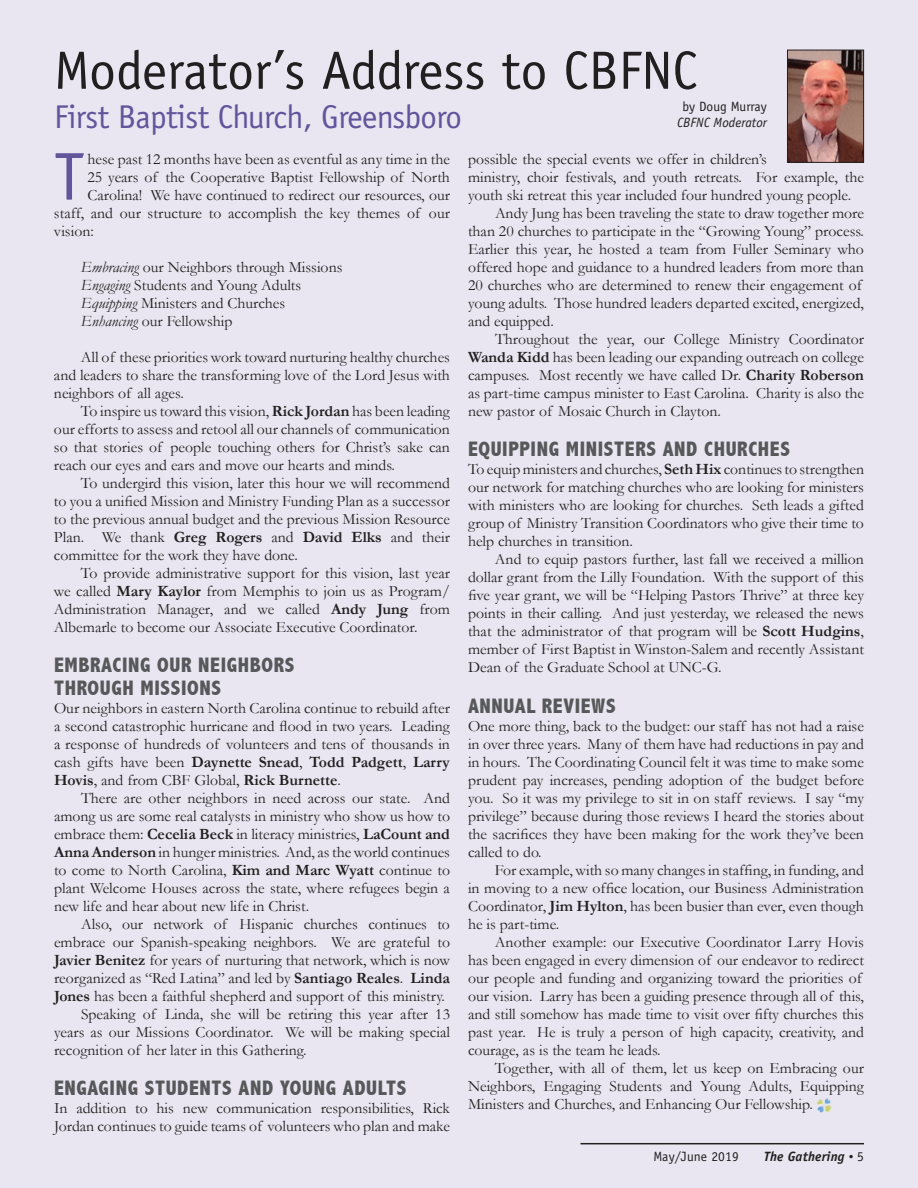
<style>
.page{position:relative;width:918px;height:1188px;background:#e9e6f1}
.page>*{position:absolute;margin:0;border:0;box-sizing:border-box;transform-origin:0 0}
.t1{font:67.8px "Officina Sans";color:#63559c}
.t2{font:54px "Officina Sans Std";color:#231f20}
.t3{font:33px "Officina Sans Std";letter-spacing:-.02em;color:#63559c}
.t4{font:800 condensed 21px/22.5px "Abadi";letter-spacing:.03em;color:#57585a}
.t5{font:15.75px/18px "Garamond";color:#231f20;text-align:justify}
.t6{font:13.5px "Officina Sans Std";color:#231f20}
.t7{font:italic 13.5px "Officina Sans Std";color:#231f20}
.t8{font:italic 700 13.5px "Officina Sans Std";letter-spacing:.01em;color:#231f20}
.s1{font-style:italic}
.s2{font-weight:700}
.s3{font-family:"Times New Roman";font-weight:400;font-style:normal}
.s4{font-weight:400;font-style:normal}
</style>
<div class="page">
<img style="left:789px;top:52px;width:73px;height:109px">
<div style="left:787px;top:50px;width:77px;height:113px;border:1px solid #231f20"></div>
<hr style="left:581px;top:1143px;width:283px;height:1px;background:#231f20">
<img style="left:816px;top:1098px;width:16px;height:15px">
<h2 class="t2" style="left:54px;top:39px;width:645px">Moderator’s Address to CBFNC</h2>
<h3 class="t3" style="left:54px;top:98px;width:410px">First Baptist Church, Greensboro</h3>
<p class="t6" style="left:682px;top:99px;width:86px">by Doug Murray</p>
<p class="t7" style="left:677px;top:115px;width:91px">CBFNC Moderator</p>
<h1 class="t1" style="left:54px;top:137px;width:32px">T</h1>
<p class="t5" style="left:87px;top:150px;width:364px">hese past 12 months have been as eventful as any time in the</p>
<p class="t5" style="left:87px;top:168px;width:364px">25 years of the Cooperative Baptist Fellowship of North</p>
<p class="t5" style="left:87px;top:186px;width:364px">Carolina! We have continued to redirect our resources, our</p>
<p class="t5" style="left:54px;top:204px;width:397px">staff, and our structure to accomplish the key themes of our</p>
<p class="t5" style="left:54px;top:222px;width:41px">vision:</p>
<p class="t5" style="left:81px;top:258px;width:263px;text-align:left"><span class="s1">Embracing</span> our Neighbors through Missions <span class="s1">Engaging</span> Students and Young Adults <span class="s1">Equipping</span> Ministers and Churches <span class="s1">Enhancing</span> our Fellowship</p>
<p class="t5" style="left:54px;top:348px;width:398px;text-indent:27px">All of these priorities work toward nurturing healthy churches and leaders to share the transforming love of the Lord Jesus with neighbors of all ages.</p>
<p class="t5" style="left:54px;top:402px;width:398px;text-indent:27px">To inspire us toward this vision, <span class="s2">Rick Jordan</span> has been leading our efforts to assess and retool all our channels of communication so that stories of people touching others for Christ’s sake can reach our eyes and ears and move our hearts and minds.</p>
<p class="t5" style="left:54px;top:474px;width:398px;text-indent:27px">To undergird this vision, later this hour we will recommend to you a unified Mission and Ministry Funding Plan as a successor to the previous annual budget and the previous Mission Resource Plan. We thank <span class="s2">Greg Rogers</span> and <span class="s2">David Elks</span> and their committee for the work they have done.</p>
<p class="t5" style="left:54px;top:564px;width:397px;text-indent:27px">To provide administrative support for this vision, last year we called <span class="s2">Mary Kaylor</span> from Memphis to join us as Program/ Administration Manager, and we called <span class="s2">Andy Jung</span> from Albemarle to become our Associate Executive Coordinator.</p>
<h3 class="t4" style="left:54px;top:654px;width:242px">EMBRACING OUR NEIGHBORS<br>THROUGH MISSIONS</h3>
<p class="t5" style="left:54px;top:699px;width:398px">Our neighbors in eastern North Carolina continue to rebuild after a second catastrophic hurricane and flood in two years. Leading a response of hundreds of volunteers and tens of thousands in cash gifts have been <span class="s2">Daynette Snead</span>, <span class="s2">Todd Padgett</span>, <span class="s2">Larry Hovis</span>, and from CBF Global, <span class="s2">Rick Burnette</span>.</p>
<p class="t5" style="left:54px;top:789px;width:398px;text-indent:27px">There are other neighbors in need across our state. And among us are some real catalysts in ministry who show us how to embrace them: <span class="s2">Cecelia Beck</span> in literacy ministries, <span class="s2">LaCount and Anna Anderson</span> in hunger ministries. And, as the world continues to come to North Carolina, <span class="s2">Kim and Marc Wyatt</span> continue to plant Welcome Houses across the state, where refugees begin a new life and hear about new life in Christ.</p>
<p class="t5" style="left:81px;top:915px;width:371px">Also, our network of Hispanic churches continues to</p>
<p class="t5" style="left:54px;top:933px;width:398px">embrace our Spanish-speaking neighbors. We are grateful to</p>
<p class="t5" style="left:54px;top:951px;width:398px"><span class="s2">Javier Benitez</span> for years of nurturing that network, which is now</p>
<p class="t5" style="left:54px;top:969px;width:397px">reorganized as “Red Latina” and led by <span class="s2">Santiago Reales</span>. <span class="s2">Linda</span></p>
<p class="t5" style="left:54px;top:987px;width:393px"><span class="s2">Jones</span> has been a faithful shepherd and support of this ministry.</p>
<p class="t5" style="left:81px;top:1005px;width:371px">Speaking of Linda, she will be retiring this year after 13</p>
<p class="t5" style="left:54px;top:1023px;width:398px">years as our Missions Coordinator. We will be making special</p>
<p class="t5" style="left:54px;top:1041px;width:254px">recognition of her later in this Gathering.</p>
<h3 class="t4" style="left:54px;top:1077px;width:354px">ENGAGING STUDENTS AND YOUNG ADULTS</h3>
<p class="t5" style="left:54px;top:1099px;width:398px">In addition to his new communication responsibilities, Rick<br>Jordan continues to guide teams of volunteers who plan and make</p>
<p class="t5" style="left:468px;top:150px;width:300px">possible the special events we offer in children’s</p>
<p class="t5" style="left:468px;top:168px;width:398px">ministry, choir festivals, and youth retreats. For example, the</p>
<p class="t5" style="left:468px;top:186px;width:385px">youth ski retreat this year included four hundred young people.</p>
<p class="t5" style="left:495px;top:204px;width:371px">Andy Jung has been traveling the state to draw together more</p>
<p class="t5" style="left:468px;top:222px;width:398px">than 20 churches to participate in the “Growing Young” process.</p>
<p class="t5" style="left:468px;top:240px;width:397px">Earlier this year, he hosted a team from Fuller Seminary who</p>
<p class="t5" style="left:468px;top:258px;width:397px">offered hope and guidance to a hundred leaders from more than</p>
<p class="t5" style="left:468px;top:276px;width:395px">20 churches who are determined to renew their engagement of</p>
<p class="t5" style="left:468px;top:294px;width:398px">young adults. Those hundred leaders departed excited, energized,</p>
<p class="t5" style="left:468px;top:312px;width:87px">and equipped.</p>
<p class="t5" style="left:495px;top:330px;width:370px">Throughout the year, our College Ministry Coordinator</p>
<p class="t5" style="left:468px;top:348px;width:397px"><span class="s2">Wanda Kidd</span> has been leading our expanding outreach on college</p>
<p class="t5" style="left:468px;top:366px;width:398px">campuses. Most recently we have called Dr. <span class="s2">Charity Roberson</span></p>
<p class="t5" style="left:468px;top:384px;width:398px">as part-time campus minister to East Carolina. Charity is also the</p>
<p class="t5" style="left:468px;top:402px;width:254px">new pastor of Mosaic Church in Clayton.</p>
<h3 class="t4" style="left:468px;top:438px;width:324px">EQUIPPING MINISTERS AND CHURCHES</h3>
<p class="t5" style="left:468px;top:460px;width:398px">To equip ministers and churches, <span class="s2">Seth Hix</span> continues to strengthen our network for matching churches who are looking for ministers with ministers who are looking for churches. Seth leads a gifted group of Ministry Transition Coordinators who give their time to help churches in transition.</p>
<p class="t5" style="left:468px;top:550px;width:398px;text-indent:27px">And to equip pastors further, last fall we received a million dollar grant from the Lilly Foundation. With the support of this five year grant, we will be “Helping Pastors Thrive” at three key points in their calling. And just yesterday, we released the news that the administrator of that program will be <span class="s2">Scott Hudgins</span>, member of First Baptist in Winston-Salem and recently Assistant Dean of the Graduate School at UNC-G.</p>
<h3 class="t4" style="left:468px;top:694px;width:149px">ANNUAL REVIEWS</h3>
<p class="t5" style="left:468px;top:717px;width:398px">One more thing, back to the budget: our staff has not had a raise in over three years. Many of them have had reductions in pay and in hours. The Coordinating Council felt it was time to make some prudent pay increases, pending adoption of the budget before you. So it was my privilege to sit in on staff reviews. I say “my privilege” because during those reviews I heard the stories about the sacrifices they have been making for the work they’ve been called to do.</p>
<p class="t5" style="left:468px;top:861px;width:398px;text-indent:27px">For example, with so many changes in staffing, in funding, and in moving to a new office location, our Business Administration Coordinator, <span class="s2">Jim Hylton</span>, has been busier than ever, even though he is part-time.</p>
<p class="t5" style="left:468px;top:933px;width:398px;text-align:left;text-indent:27px">Another example: our Executive Coordinator Larry Hovis has been engaged in every dimension of our endeavor to redirect our people and funding and organizing toward the priorities of our vision. Larry has been a guiding presence through all of this, and still somehow has made time to visit over fifty churches this past year. He is truly a person of high capacity, creativity, and courage, as is the team he leads.</p>
<p class="t5" style="left:468px;top:1059px;width:397px;text-indent:27px">Together, with all of them, let us keep on Embracing our Neighbors, Engaging Students and Young Adults, Equipping Ministers and Churches, and Enhancing Our Fellowship.</p>
<p class="t6" style="left:653px;top:1149px;width:87px">May/June 2019</p>
<p class="t8" style="left:764px;top:1148px;width:102px">The Gathering <span class="s3">•</span> <span class="s4">5</span></p>
</div>
